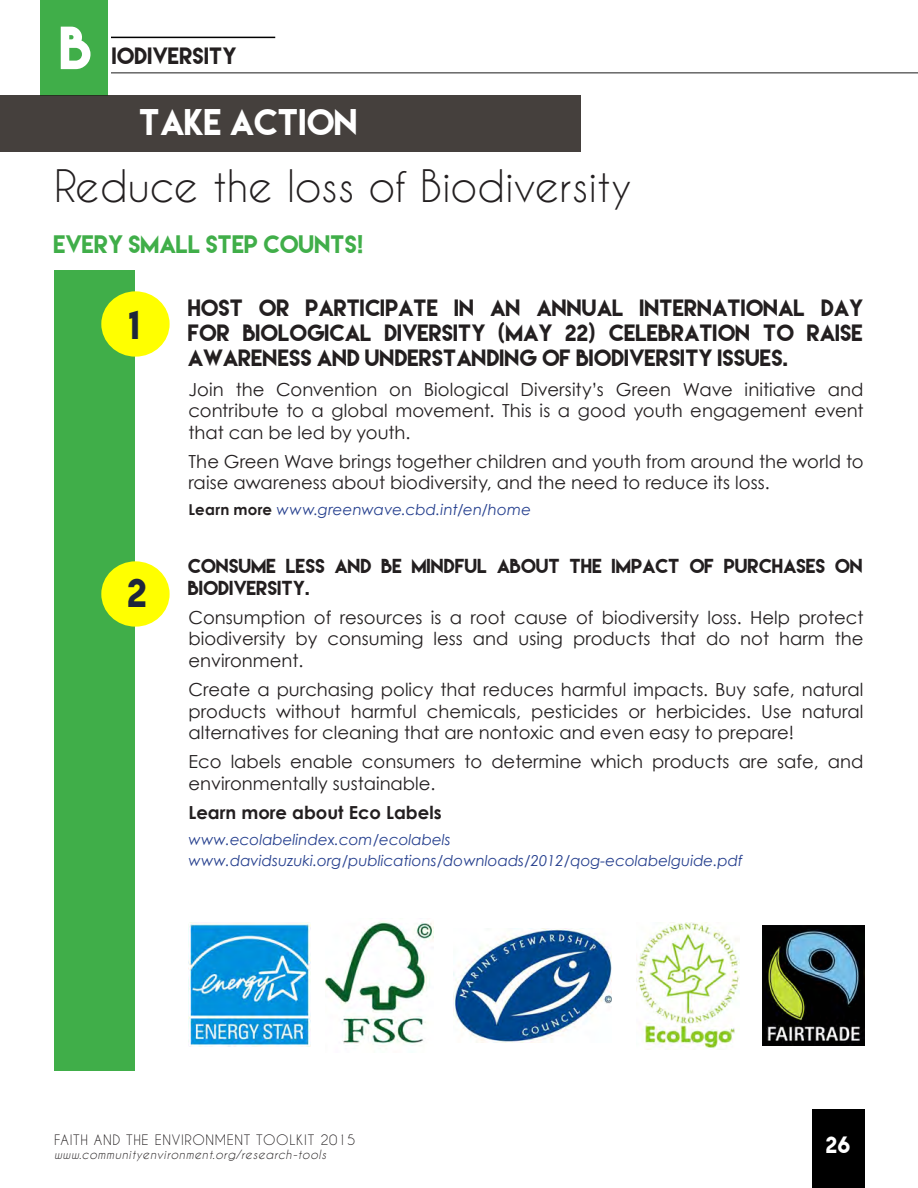
<style>
.page{position:relative;width:918px;height:1188px;background:#fff}
.page>*{position:absolute;margin:0;border:0;box-sizing:border-box;transform-origin:0 0}
.t1{font:54px "Lemon Milk";color:#fff}
.t2{font:42px "Caviar Dreams";color:#231f20}
.t3{font:36px "Lemon Milk";color:#1e263b}
.t4{font:33px "Lemon Milk";color:#fff}
.t5{font:22.5px "Lemon Milk";color:#40ae49}
.t6{font:21px/25.2px "Lemon Milk";color:#231f20;text-align:justify}
.t7{font:21px "Lemon Milk";color:#fff}
.t8{font:18px/21.6px "Century Gothic";color:#231f20;text-align:justify}
.t9{font:18px/21.6px "Lemon Milk";color:#231f20}
.t10{font:700 18px "Century Gothic";color:#231f20}
.t11{font:italic 15px/21px "Century Gothic";color:#253f8e}
.t12{font:13.5px "Caviar Dreams";letter-spacing:.05em;color:#231f20}
.t13{font:italic 12px "Caviar Dreams";letter-spacing:.05em;color:#231f20}
.s1{font-weight:700;font-style:normal;color:#231f20}
</style>
<div class="page">
<div style="left:40px;top:0;width:68px;height:95px;background:#40ae49"></div>
<hr style="left:111px;top:72px;width:807px;height:2px;background:#000">
<div style="left:813px;top:1109px;width:52px;height:79px;background:#000"></div>
<hr style="left:111px;top:37px;width:164px;height:1px;background:#000">
<div style="left:0;top:95px;width:580px;height:57px;background:#45403d"></div>
<div style="left:54px;top:270px;width:81px;height:801px;background:#40ae49"></div>
<div style="left:101px;top:291px;width:69px;height:66px;background:#ff0;border-radius:50%"></div>
<div style="left:101px;top:561px;width:69px;height:66px;background:#ff0;border-radius:50%"></div>
<img style="left:453px;top:929px;width:158px;height:114px">
<img style="left:325px;top:921px;width:109px;height:125px">
<img style="left:189px;top:922px;width:121px;height:124px">
<img style="left:636px;top:922px;width:103px;height:127px">
<img style="left:762px;top:926px;width:103px;height:120px">
<h1 class="t1" style="left:61px;top:20px;width:34px">B</h1>
<p class="t6" style="left:112px;top:43px;width:126px">IODIVERSITY</p>
<h3 class="t4" style="left:140px;top:105px;width:220px">TAKE ACTION</h3>
<h2 class="t2" style="left:54px;top:161px;width:579px">Reduce the loss of Biodiversity</h2>
<p class="t5" style="left:54px;top:233px;width:312px">EVERY SMALL STEP COUNTS!</p>
<h3 class="t3" style="left:129px;top:307px;width:13px">1</h3>
<p class="t6" style="left:189px;top:295px;width:677px">HOST OR PARTICIPATE IN AN ANNUAL INTERNATIONAL DAY FOR BIOLOGICAL DIVERSITY (MAY 22) CELEBRATION TO RAISE AWARENESS AND UNDERSTANDING OF BIODIVERSITY ISSUES.</p>
<p class="t8" style="left:189px;top:378px;width:677px">Join the Convention on Biological Diversity’s Green Wave initiative and contribute to a global movement. This is a good youth engagement event that can be led by youth.</p>
<p class="t8" style="left:189px;top:450px;width:676px">The Green Wave brings together children and youth from around the world to raise awareness about biodiversity, and the need to reduce its loss.</p>
<p class="t11" style="left:189px;top:499px;width:344px"><span class="s1">Learn more</span> www.greenwave.cbd.int/en/home</p>
<h3 class="t3" style="left:128px;top:574px;width:21px">2</h3>
<p class="t9" style="left:189px;top:555px;width:676px">CONSUME LESS AND BE MINDFUL ABOUT THE IMPACT OF PURCHASES ON<br>BIODIVERSITY.</p>
<p class="t8" style="left:189px;top:606px;width:677px">Consumption of resources is a root cause of biodiversity loss. Help protect biodiversity by consuming less and using products that do not harm the environment.</p>
<p class="t8" style="left:189px;top:679px;width:677px">Create a purchasing policy that reduces harmful impacts. Buy safe, natural products without harmful chemicals, pesticides or herbicides. Use natural alternatives for cleaning that are nontoxic and even easy to prepare!</p>
<p class="t8" style="left:189px;top:751px;width:676px">Eco labels enable consumers to determine which products are safe, and environmentally sustainable.</p>
<p class="t10" style="left:189px;top:799px;width:255px">Learn more about Eco Labels</p>
<p class="t11" style="left:189px;top:828px;width:556px">www.ecolabelindex.com/ecolabels www.davidsuzuki.org/publications/downloads/2012/qog-ecolabelguide.pdf</p>
<p class="t12" style="left:54px;top:1131px;width:303px">FAITH AND THE ENVIRONMENT TOOLKIT 2015</p>
<p class="t13" style="left:54px;top:1148px;width:274px">www.communityenvironment.org/research-tools</p>
<p class="t7" style="left:827px;top:1134px;width:26px">26</p>
</div>
